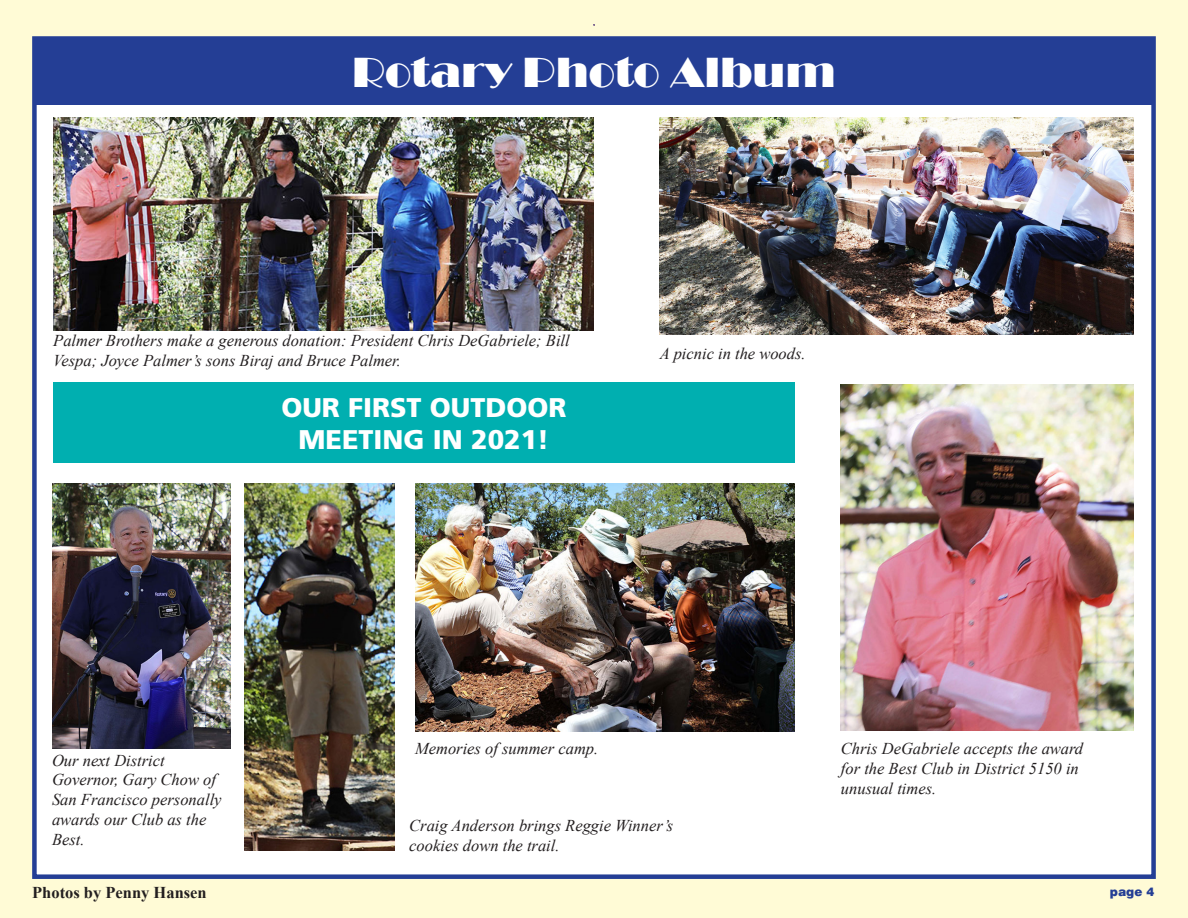
<style>
.page{position:relative;width:1188px;height:918px;background:#fffbd6}
.page>*{position:absolute;margin:0;border:0;box-sizing:border-box;transform-origin:0 0}
.ROText{font:43.5px "Broadway";color:#fff}
.quote1{font:900 27px "Frutiger";color:#fff}
.t1{font:italic 16.5px/19.8px "Times New Roman";color:#231f20}
.t2{font:700 16.5px "Times New Roman";color:#231f20}
.t3{font:900 12px "Swiss 721 BT";color:#243e95}
</style>
<div class="page">
<div style="left:32px;top:36px;width:1124px;height:843px;background:#fff;border:4px solid #243e95"></div>
<div style="left:34px;top:38px;width:1120px;height:67px;background:#243e95"></div>
<img style="left:660px;top:117px;width:474px;height:218px">
<img style="left:841px;top:385px;width:293px;height:345px">
<img style="left:245px;top:483px;width:150px;height:367px">
<img style="left:53px;top:117px;width:540px;height:213px">
<img style="left:415px;top:484px;width:379px;height:248px">
<img style="left:52px;top:483px;width:178px;height:265px">
<div style="left:53px;top:382px;width:741px;height:80px;background:#00afb0"></div>
<p class="ROText" style="left:352px;top:47px;width:485px">Rotary Photo Album</p>
<p class="t1" style="left:53px;top:330px;width:518px">Palmer Brothers make a generous donation: President Chris DeGabriele; Bill<br>Vespa; Joyce Palmer’s sons Biraj and Bruce Palmer.</p>
<p class="quote1" style="left:281px;top:391px;width:287px">OUR FIRST OUTDOOR</p>
<p class="quote1" style="left:299px;top:423px;width:252px">MEETING IN 2021!</p>
<p class="t1" style="left:660px;top:343px;width:147px">A picnic in the woods.</p>
<p class="t1" style="left:52px;top:750px;width:171px">Our next District<br>Governor, Gary Chow of<br>San Francisco personally awards our Club as the<br>Best.</p>
<p class="t1" style="left:415px;top:739px;width:185px">Memories of summer camp.</p>
<p class="t1" style="left:409px;top:815px;width:266px">Craig Anderson brings Reggie Winner’s cookies down the trail.</p>
<p class="t1" style="left:841px;top:738px;width:244px">Chris DeGabriele accepts the award for the Best Club in District 5150 in unusual times.</p>
<p class="t2" style="left:32px;top:881px;width:176px">Photos by Penny Hansen</p>
<p class="t3" style="left:1110px;top:885px;width:46px">page 4</p>
</div>
